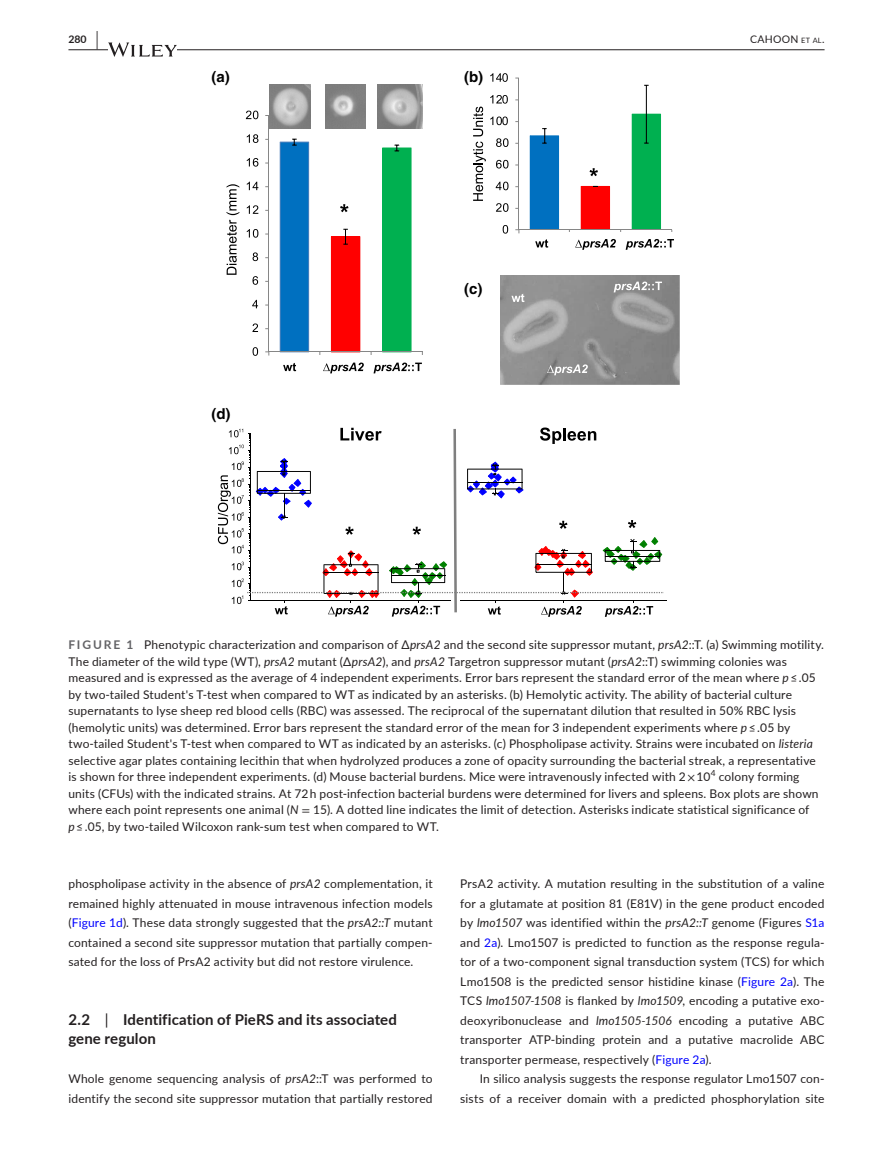
<style>
.page{position:relative;width:893px;height:1174px;background:#fff}
.page>*{position:absolute;margin:0;border:0;box-sizing:border-box;transform-origin:0 0}
.t1{font:700 15px/19.5px "Lato";letter-spacing:.005em;color:#231f20}
.t2{font:700 15px "Helvetica";color:#000}
.t3{font:12px/19.5px "Lato";letter-spacing:.015em;color:#231f20}
.t4{font:10.5px "Lato";letter-spacing:.025em;color:#231f20}
.t5{font:700 10.5px "Lato";color:#231f20}
.t6{font:8.4px "Lato";color:#231f20}
.s1{font-size:19.5px}
.s2{font-size:7.35px}
.s3{font-weight:700;color:#636366}
.s4{font-style:italic}
.s5{font-family:"STIX"}
.s6{color:#00f}
.s7{font-weight:400}
</style>
<div class="page">
<hr style="left:68px;top:49px;width:756px;height:1px;background:#231f20">
<svg style="left:108px;top:42px;width:69px;height:15px"></svg>
<img style="left:500px;top:275px;width:180px;height:109px">
<hr style="left:461px;top:599px;width:206px;height:1px;background:#000">
<svg style="left:280px;top:139px;width:29px;height:212px;background:#0772c0"></svg>
<div style="left:331px;top:229px;width:29px;height:122px;background:#f00"></div>
<div style="left:382px;top:145px;width:30px;height:206px;background:#00b050"></div>
<hr style="left:268px;top:116px;width:1px;height:236px;background:#868686">
<hr style="left:269px;top:351px;width:153px;height:1px;background:#868686">
<svg style="left:253px;top:347px;width:5px;height:9px"></svg>
<svg style="left:252px;top:323px;width:6px;height:9px"></svg>
<svg style="left:252px;top:300px;width:6px;height:8px"></svg>
<svg style="left:252px;top:276px;width:6px;height:9px"></svg>
<svg style="left:253px;top:252px;width:5px;height:9px"></svg>
<svg style="left:247px;top:229px;width:11px;height:9px"></svg>
<svg style="left:247px;top:205px;width:11px;height:9px"></svg>
<svg style="left:247px;top:182px;width:11px;height:8px"></svg>
<svg style="left:247px;top:158px;width:11px;height:9px"></svg>
<svg style="left:247px;top:134px;width:11px;height:9px"></svg>
<svg style="left:246px;top:111px;width:12px;height:8px"></svg>
<svg style="left:226px;top:184px;width:13px;height:91px"></svg>
<img style="left:377px;top:84px;width:45px;height:44px">
<img style="left:270px;top:84px;width:41px;height:44px">
<img style="left:325px;top:84px;width:41px;height:44px">
<svg style="left:283px;top:362px;width:14px;height:9px"></svg>
<svg style="left:323px;top:362px;width:41px;height:11px"></svg>
<svg style="left:374px;top:362px;width:48px;height:11px"></svg>
<svg style="left:340px;top:204px;width:8px;height:8px"></svg>
<svg style="left:530px;top:128px;width:29px;height:101px;background:#1178c2"></svg>
<svg style="left:581px;top:186px;width:29px;height:43px"></svg>
<svg style="left:632px;top:85px;width:29px;height:144px"></svg>
<hr style="left:518px;top:78px;width:1px;height:152px;background:#868686">
<hr style="left:519px;top:229px;width:153px;height:1px;background:#868686">
<svg style="left:503px;top:225px;width:5px;height:9px"></svg>
<svg style="left:490px;top:73px;width:18px;height:9px"></svg>
<svg style="left:473px;top:95px;width:35px;height:117px"></svg>
<svg style="left:535px;top:239px;width:14px;height:9px"></svg>
<svg style="left:575px;top:239px;width:41px;height:11px"></svg>
<svg style="left:625px;top:239px;width:49px;height:11px"></svg>
<svg style="left:589px;top:168px;width:9px;height:8px"></svg>
<svg style="left:218px;top:427px;width:446px;height:190px"></svg>
<svg style="left:511px;top:294px;width:13px;height:8px"></svg>
<svg style="left:547px;top:364px;width:41px;height:11px"></svg>
<svg style="left:614px;top:281px;width:48px;height:11px"></svg>
<p class="t5" style="left:68px;top:31px;width:31px">280 <span class="s1">|</span></p>
<p class="t4" style="left:750px;top:31px;width:76px">CAHOON <span class="s2">et al</span>.</p>
<p class="t2" style="left:211px;top:67px;width:20px">(a)</p>
<p class="t2" style="left:211px;top:405px;width:21px">(d)</p>
<p class="t2" style="left:464px;top:67px;width:21px">(b)</p>
<p class="t2" style="left:464px;top:280px;width:20px">(c)</p>
<p class="t3" style="left:68px;top:636px;width:757px;line-height:16.5px"><span class="s3">FIGURE 1</span> Phenotypic characterization and comparison of ∆<span class="s4">prsA2</span> and the second site suppressor mutant, <span class="s4">prsA2</span>::T. (a) Swimming motility.<br>The diameter of the wild type (WT), <span class="s4">prsA2</span> mutant (∆<span class="s4">prsA2</span>), and <span class="s4">prsA2</span> Targetron suppressor mutant (<span class="s4">prsA2</span>::T) swimming colonies was measured and is expressed as the average of 4 independent experiments. Error bars represent the standard error of the mean where <span class="s4">p</span> ≤ .05 by two-tailed Student's T-test when compared to WT as indicated by an asterisks. (b) Hemolytic activity. The ability of bacterial culture supernatants to lyse sheep red blood cells (RBC) was assessed. The reciprocal of the supernatant dilution that resulted in 50% RBC lysis (hemolytic units) was determined. Error bars represent the standard error of the mean for 3 independent experiments where <span class="s4">p</span> ≤ .05 by two-tailed Student's T-test when compared to WT as indicated by an asterisks. (c) Phospholipase activity. Strains were incubated on <span class="s4">listeria </span>selective agar plates containing lecithin that when hydrolyzed produces a zone of opacity surrounding the bacterial streak, a representative is shown for three independent experiments. (d) Mouse bacterial burdens. Mice were intravenously infected with 2 <span class="s5">×</span> 10</p>
<p class="t6" style="left:711px;top:766px;width:6px">4</p>
<p class="t3" style="left:68px;top:768px;width:752px;line-height:16.5px;text-indent:650px">colony forming units (CFUs) with the indicated strains. At 72 h post-infection bacterial burdens were determined for livers and spleens. Box plots are shown where each point represents one animal (<span class="s4">N</span> <span class="s5">=</span> 15). A dotted line indicates the limit of detection. Asterisks indicate statistical significance of <span class="s4">p</span> ≤ .05, by two-tailed Wilcoxon rank-sum test when compared to WT.</p>
<p class="t3" style="left:68px;top:873px;width:366px;text-align:justify">phospholipase activity in the absence of <span class="s4">prsA2</span> complementation, it remained highly attenuated in mouse intravenous infection models (<span class="s6">Figure 1d</span>). These data strongly suggested that the <span class="s4">prsA2::T</span> mutant contained a second site suppressor mutation that partially compen&shy;sated for the loss of PrsA2 activity but did not restore virulence.</p>
<p class="t1" style="left:68px;top:1009px;width:330px">2.2 <span class="s7">|</span> Identification of PieRS and its associated gene regulon</p>
<p class="t3" style="left:68px;top:1068px;width:366px">Whole genome sequencing analysis of <span class="s4">prsA2</span>::T was performed to identify the second site suppressor mutation that partially restored</p>
<p class="t3" style="left:460px;top:873px;width:366px;text-align:justify">PrsA2 activity. A mutation resulting in the substitution of a valine for a glutamate at position 81 (E81V) in the gene product encoded by <span class="s4">lmo1507</span> was identified within the <span class="s4">prsA2::T</span> genome (Figures <span class="s6">S1a </span>and <span class="s6">2a</span>). Lmo1507 is predicted to function as the response regula&shy;tor of a two-component signal transduction system (TCS) for which Lmo1508 is the predicted sensor histidine kinase (<span class="s6">Figure 2a</span>). The TCS <span class="s4">lmo1507-1508</span> is flanked by <span class="s4">lmo1509</span>, encoding a putative exo&shy;deoxyribonuclease and <span class="s4">lmo1505-1506</span> encoding a putative ABC transporter ATP-binding protein and a putative macrolide ABC transporter permease, respectively (<span class="s6">Figure 2a</span>).</p>
<p class="t3" style="left:460px;top:1068px;width:366px;text-align:right">In silico analysis suggests the response regulator Lmo1507 con&shy;sists of a receiver domain with a predicted phosphorylation site</p>
</div>
